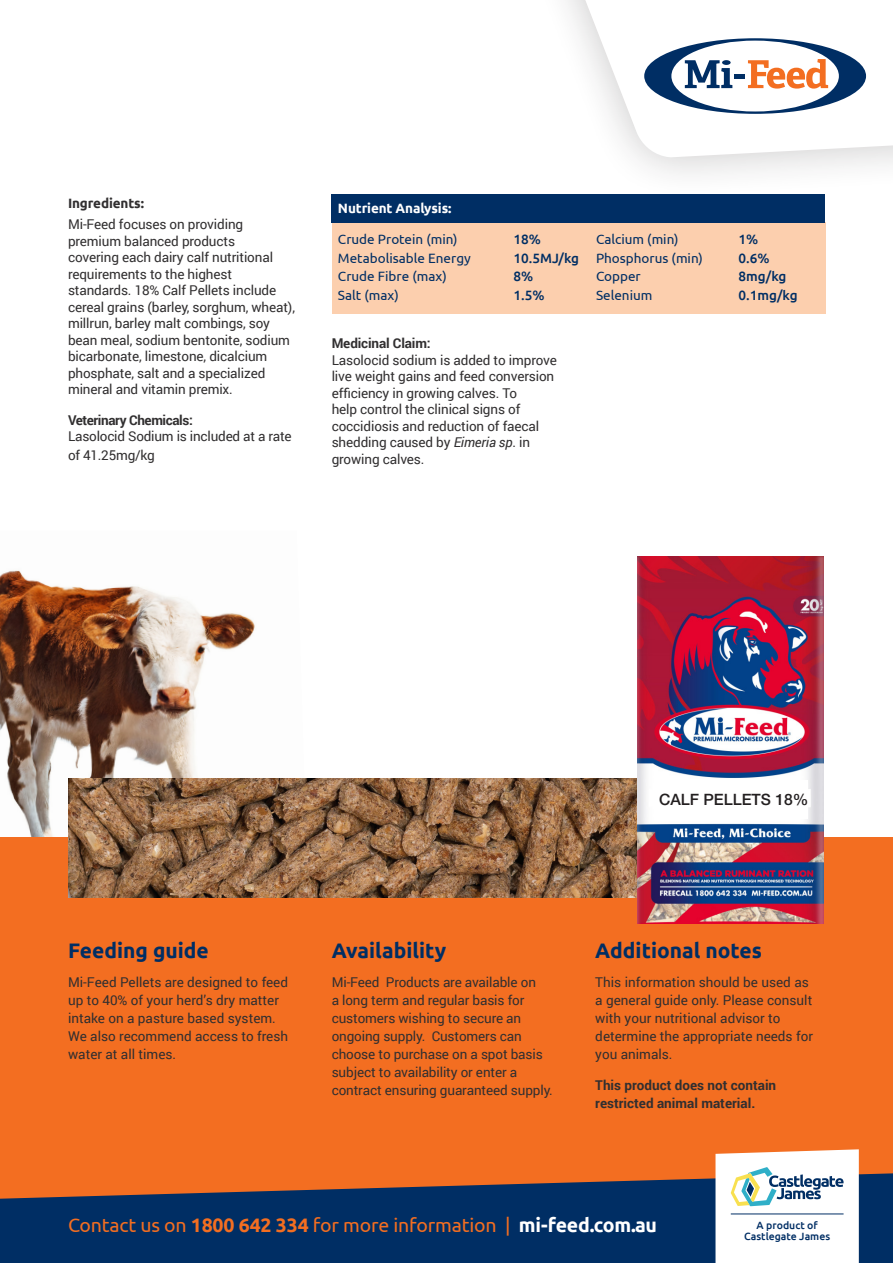
<style>
.page{position:relative;width:893px;height:1263px;background:#fff}
.page>*{position:absolute;margin:0;border:0;box-sizing:border-box;transform-origin:0 0}
.t1{font:700 21px "Ubuntu";color:#002e64}
.t2{font:19.5px "Ubuntu";letter-spacing:-.01em;color:#f36e21}
.t3{font:500 15.6px "Helvetica Neue LT Std";color:#231f20}
.t4{font:13.5px/16.5px "Roboto";letter-spacing:-.01em;color:#312f30}
.t5{font:13.5px "Ubuntu";color:#002e64}
.t6{font:700 13.5px/18px "Roboto";color:#312f30}
.t7{font:500 13.5px "Ubuntu";color:#002e64}
.t8{font:700 13.5px "Ubuntu";letter-spacing:-.01em;color:#fff}
.t9{font:700 13.5px "Ubuntu";letter-spacing:-.01em;color:#312f30}
.t10{font:500 10.5px/11.2px "Ubuntu";color:#002e64;text-align:center}
.s1{font-weight:700}
.s2{font-weight:500}
.s3{font-style:italic}
.s4{font-weight:700;color:#fff}
</style>
<div class="page">
<img style="left:0;top:570px;width:255px;height:268px">
<div style="left:0;top:838px;width:893px;height:425px;background:#f36e21"></div>
<svg style="left:0;top:1173px;width:893px;height:90px;fill:#002e64"></svg>
<img style="left:68px;top:778px;width:569px;height:119px">
<div style="left:496px;top:0;width:397px;height:200px;background:#231f20;opacity:.25"></div>
<svg style="left:496px;top:0;width:397px;height:157px"></svg>
<div style="left:644px;top:38px;width:222px;height:76px;background:#002e64;border-radius:50%"></div>
<div style="left:671px;top:41px;width:168px;height:70px;background:#fff;border-radius:50%"></div>
<svg style="left:685px;top:60px;width:47px;height:28px"></svg>
<div style="left:734px;top:74px;width:11px;height:5px;background:#002e64"></div>
<svg style="left:748px;top:59px;width:80px;height:30px"></svg>
<div style="left:722px;top:60px;width:9px;height:5px;background:#002e64;border-radius:50%"></div>
<svg style="left:715px;top:1149px;width:144px;height:114px;background:#e9ebea"></svg>
<hr style="left:731px;top:1213px;width:112px;height:1px;background:#002e64">
<div style="left:332px;top:223px;width:493px;height:91px;background:#fccfae"></div>
<div style="left:332px;top:194px;width:493px;height:29px;background:#002e64"></div>
<img style="left:637px;top:557px;width:186px;height:367px">
<div style="left:665px;top:781px;width:143px;height:38px;background:#fff"></div>
<p class="t9" style="left:68px;top:195px;width:77px">Ingredients:</p>
<p class="t4" style="left:68px;top:216px;width:228px">Mi-Feed focuses on providing premium balanced products<br>covering each dairy calf nutritional requirements to the highest standards. 18% Calf Pellets include cereal grains (barley, sorghum, wheat), millrun, barley malt combings, soy bean meal, sodium bentonite, sodium bicarbonate, limestone, dicalcium phosphate, salt and a specialized mineral and vitamin premix.</p>
<p class="t4" style="left:68px;top:411px;width:225px"><span class="s1">Veterinary Chemicals:<br></span>Lasolocid Sodium is included at a rate</p>
<p class="t4" style="left:68px;top:446px;width:88px">of 41.25mg/kg</p>
<p class="t8" style="left:338px;top:200px;width:115px">Nutrient Analysis:</p>
<p class="t5" style="left:338px;top:231px;width:121px">Crude Protein (min)</p>
<p class="t7" style="left:513px;top:231px;width:29px">18%</p>
<p class="t5" style="left:596px;top:231px;width:84px">Calcium (min)</p>
<p class="t7" style="left:738px;top:231px;width:21px">1%</p>
<p class="t5" style="left:338px;top:250px;width:134px">Metabolisable Energy</p>
<p class="t5" style="left:513px;top:250px;width:191px"><span class="s2">10.5MJ/kg</span> Phosphorus (min)</p>
<p class="t7" style="left:738px;top:249px;width:33px">0.6%</p>
<p class="t5" style="left:338px;top:268px;width:110px">Crude Fibre (max)</p>
<p class="t7" style="left:513px;top:268px;width:21px">8%</p>
<p class="t5" style="left:596px;top:268px;width:46px">Copper</p>
<p class="t7" style="left:738px;top:268px;width:49px">8mg/kg</p>
<p class="t5" style="left:338px;top:287px;width:62px">Salt (max)</p>
<p class="t7" style="left:513px;top:286px;width:33px">1.5%</p>
<p class="t5" style="left:596px;top:287px;width:58px">Selenium</p>
<p class="t7" style="left:738px;top:286px;width:61px">0.1mg/kg</p>
<p class="t4" style="left:332px;top:334px;width:227px"><span class="s1">Medicinal Claim:<br></span>Lasolocid sodium is added to improve live weight gains and feed conversion efficiency in growing calves. To<br>help control the clinical signs of coccidiosis and reduction of faecal shedding caused by <span class="s3">Eimeria sp</span>. in growing calves.</p>
<p class="t3" style="left:659px;top:790px;width:151px">CALF PELLETS 18%</p>
<p class="t1" style="left:68px;top:937px;width:142px">Feeding guide</p>
<p class="t1" style="left:332px;top:937px;width:116px">Availability</p>
<p class="t1" style="left:595px;top:937px;width:168px">Additional notes</p>
<p class="t4" style="left:595px;top:973px;width:219px;line-height:18px">This information should be used as a general guide only. Please consult with your nutritional advisor to determine the appropriate needs for you animals.</p>
<p class="t6" style="left:595px;top:1076px;width:182px">This product does not contain restricted animal material.</p>
<p class="t4" style="left:68px;top:973px;width:222px;line-height:18px">Mi-Feed Pellets are designed to feed up to 40% of your herd’s dry matter intake on a pasture based system.<br>We also recommend access to fresh water at all times.</p>
<p class="t4" style="left:332px;top:973px;width:223px;line-height:18px">Mi-Feed Products are available on<br>a long term and regular basis for customers wishing to secure an ongoing supply. Customers can choose to purchase on a spot basis subject to availability or enter a contract ensuring guaranteed supply.</p>
<p class="t2" style="left:68px;top:1214px;width:591px">Contact us on <span class="s1">1800 642 334</span> for more information | <span class="s4">mi-feed.com.au</span></p>
<p class="t10" style="left:744px;top:1219px;width:87px">A product of<br>Castlegate James</p>
</div>
